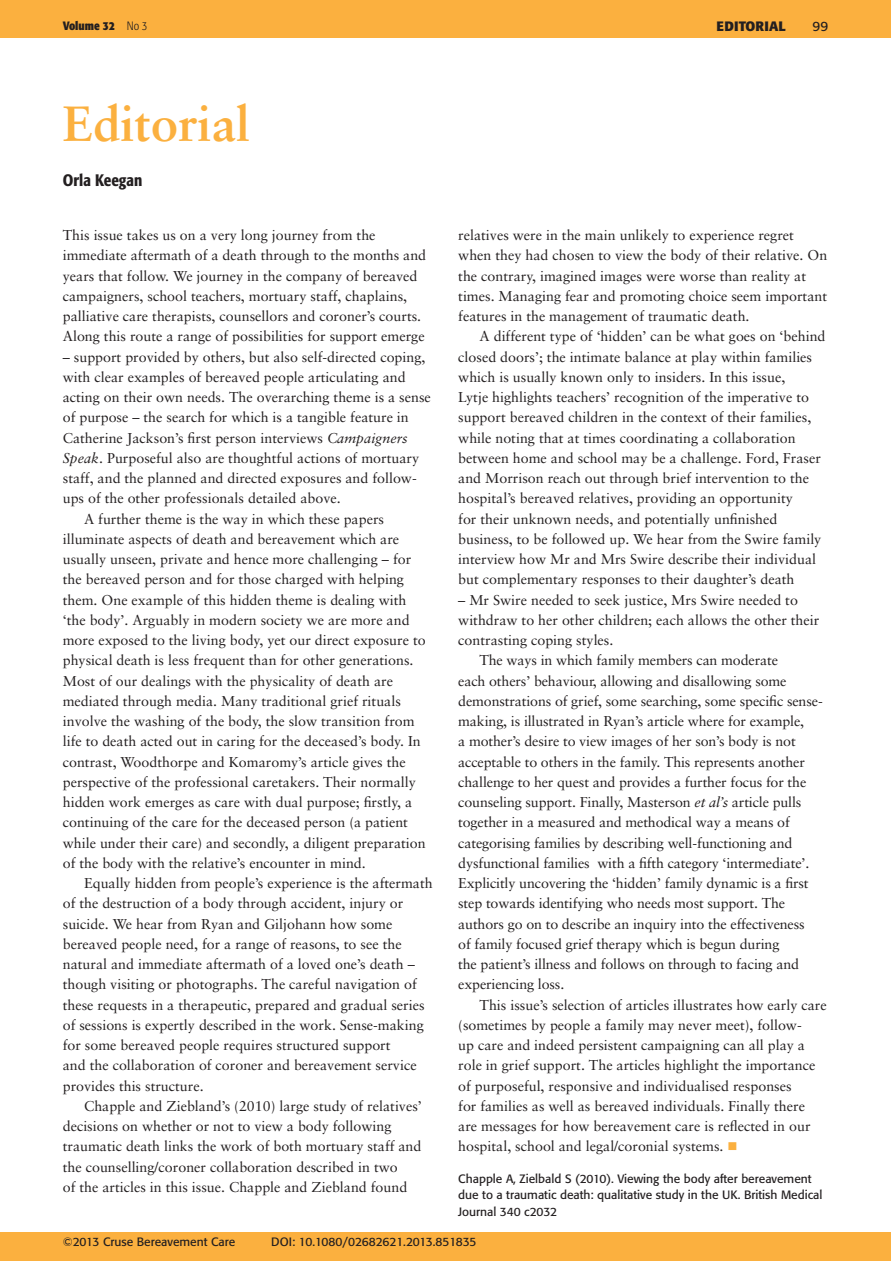
<style>
.page{position:relative;width:891px;height:1261px;background:#fff}
.page>*{position:absolute;margin:0;border:0;box-sizing:border-box;transform-origin:0 0}
.t1{font:49.5px "Sabon Bold OV EVJCNC";color:#fbb03f}
.t2{font:16.5px "Formata Medium Condensed OV MVJCNC";color:#231f20}
.t3{font:14.25px/20.2px "Sabon Roman OV SVJCNC";color:#231f20}
.t4{font:13.5px "Formata Bold OV RVJCNC";letter-spacing:.01em;color:#231f20}
.t5{font:13.5px "Formata Regular OV IVJCNC";color:#231f20}
.t6{font:12px/16.5px "Formata Regular OV IVJCNC";color:#231f20}
.t7{font:12px "Formata Regular OV IVJCNC";letter-spacing:-.02em;color:#231f20}
.t8{font:12px "Formata Bold Condensed OV JVJCNC";color:#231f20}
.s1{font-family:"Formata Light Condensed OV KVJCNC"}
.s2{font-family:"Sabon Italic OV TVJCNC"}
.s3{color:#fbb03f}
</style>
<div class="page">
<div style="left:0;top:0;width:891px;height:37px;background:#fbb03f"></div>
<div style="left:0;top:1232px;width:891px;height:29px;background:#fbb03f"></div>
<p class="t8" style="left:63px;top:18px;width:86px">Volume 32 <span class="s1">No 3</span></p>
<p class="t5" style="left:812px;top:20px;width:17px">99</p>
<p class="t4" style="left:716px;top:21px;width:71px">EDITORIAL</p>
<h1 class="t1" style="left:63px;top:93px;width:189px">Editorial</h1>
<p class="t2" style="left:63px;top:171px;width:81px">Orla Keegan</p>
<p class="t3" style="left:63px;top:226px;width:365px">This issue takes us on a very long journey from the immediate aftermath of a death through to the months and years that follow. We journey in the company of bereaved campaigners, school teachers, mortuary staff, chaplains, palliative care therapists, counsellors and coroner’s courts.<br>Along this route a range of possibilities for support emerge</p>
<p class="t3" style="left:63px;top:348px;width:364px">– support provided by others, but also self-directed coping,</p>
<p class="t3" style="left:63px;top:368px;width:344px">with clear examples of bereaved people articulating and</p>
<p class="t3" style="left:63px;top:388px;width:370px">acting on their own needs. The overarching theme is a sense</p>
<p class="t3" style="left:63px;top:409px;width:348px">of purpose – the search for which is a tangible feature in</p>
<p class="t3" style="left:63px;top:429px;width:346px">Catherine Jackson’s first person interviews <span class="s2">Campaigners</span></p>
<p class="t3" style="left:63px;top:449px;width:358px"><span class="s2">Speak</span>. Purposeful also are thoughtful actions of mortuary</p>
<p class="t3" style="left:63px;top:469px;width:355px">staff, and the planned and directed exposures and follow-</p>
<p class="t3" style="left:63px;top:490px;width:279px">ups of the other professionals detailed above.</p>
<p class="t3" style="left:84px;top:510px;width:302px">A further theme is the way in which these papers</p>
<p class="t3" style="left:63px;top:530px;width:338px">illuminate aspects of death and bereavement which are</p>
<p class="t3" style="left:63px;top:550px;width:350px">usually unseen, private and hence more challenging – for</p>
<p class="t3" style="left:63px;top:571px;width:343px">the bereaved person and for those charged with helping</p>
<p class="t3" style="left:63px;top:591px;width:345px">them. One example of this hidden theme is dealing with</p>
<p class="t3" style="left:63px;top:611px;width:348px">‘the body’. Arguably in modern society we are more and</p>
<p class="t3" style="left:63px;top:631px;width:364px">more exposed to the living body, yet our direct exposure to</p>
<p class="t3" style="left:63px;top:652px;width:352px">physical death is less frequent than for other generations.</p>
<p class="t3" style="left:63px;top:672px;width:332px">Most of our dealings with the physicality of death are</p>
<p class="t3" style="left:63px;top:692px;width:340px">mediated through media. Many traditional grief rituals</p>
<p class="t3" style="left:63px;top:712px;width:353px">involve the washing of the body, the slow transition from</p>
<p class="t3" style="left:63px;top:733px;width:359px">life to death acted out in caring for the deceased’s body. In</p>
<p class="t3" style="left:63px;top:753px;width:344px">contrast, Woodthorpe and Komaromy’s article gives the</p>
<p class="t3" style="left:63px;top:773px;width:355px">perspective of the professional caretakers. Their normally</p>
<p class="t3" style="left:63px;top:793px;width:351px">hidden work emerges as care with dual purpose; firstly, a</p>
<p class="t3" style="left:63px;top:814px;width:347px">continuing of the care for the deceased person (a patient</p>
<p class="t3" style="left:63px;top:834px;width:364px">while under their care) and secondly, a diligent preparation</p>
<p class="t3" style="left:63px;top:854px;width:304px">of the body with the relative’s encounter in mind.</p>
<p class="t3" style="left:84px;top:874px;width:350px">Equally hidden from people’s experience is the aftermath</p>
<p class="t3" style="left:63px;top:895px;width:342px">of the destruction of a body through accident, injury or</p>
<p class="t3" style="left:63px;top:915px;width:331px">suicide. We hear from Ryan and Giljohann how some</p>
<p class="t3" style="left:63px;top:935px;width:340px">bereaved people need, for a range of reasons, to see the</p>
<p class="t3" style="left:63px;top:955px;width:354px">natural and immediate aftermath of a loved one’s death –</p>
<p class="t3" style="left:63px;top:976px;width:355px">though visiting or photographs. The careful navigation of</p>
<p class="t3" style="left:63px;top:996px;width:363px">these requests in a therapeutic, prepared and gradual series</p>
<p class="t3" style="left:63px;top:1016px;width:363px">of sessions is expertly described in the work. Sense-making</p>
<p class="t3" style="left:63px;top:1036px;width:329px">for some bereaved people requires structured support</p>
<p class="t3" style="left:63px;top:1057px;width:355px">and the collaboration of coroner and bereavement service</p>
<p class="t3" style="left:63px;top:1077px;width:142px">provides this structure.</p>
<p class="t3" style="left:84px;top:1097px;width:339px">Chapple and Ziebland’s (2010) large study of relatives’</p>
<p class="t3" style="left:63px;top:1117px;width:330px">decisions on whether or not to view a body following</p>
<p class="t3" style="left:63px;top:1138px;width:360px">traumatic death links the work of both mortuary staff and</p>
<p class="t3" style="left:63px;top:1158px;width:336px">the counselling/coroner collaboration described in two</p>
<p class="t3" style="left:63px;top:1178px;width:346px">of the articles in this issue. Chapple and Ziebland found</p>
<p class="t3" style="left:458px;top:226px;width:370px">relatives were in the main unlikely to experience regret when they had chosen to view the body of their relative. On the contrary, imagined images were worse than reality at times. Managing fear and promoting choice seem important features in the management of traumatic death.</p>
<p class="t3" style="left:458px;top:328px;width:369px;text-indent:21px">A different type of ‘hidden’ can be what goes on ‘behind closed doors’; the intimate balance at play within families which is usually known only to insiders. In this issue,<br>Lytje highlights teachers’ recognition of the imperative to support bereaved children in the context of their families, while noting that at times coordinating a collaboration between home and school may be a challenge. Ford, Fraser and Morrison reach out through brief intervention to the hospital’s bereaved relatives, providing an opportunity<br>for their unknown needs, and potentially unfinished business, to be followed up. We hear from the Swire family interview how Mr and Mrs Swire describe their individual but complementary responses to their daughter’s death</p>
<p class="t3" style="left:458px;top:591px;width:341px">– Mr Swire needed to seek justice, Mrs Swire needed to</p>
<p class="t3" style="left:458px;top:611px;width:363px">withdraw to her other children; each allows the other their</p>
<p class="t3" style="left:458px;top:631px;width:157px">contrasting coping styles.</p>
<p class="t3" style="left:479px;top:652px;width:300px">The ways in which family members can moderate</p>
<p class="t3" style="left:458px;top:672px;width:330px">each others’ behaviour, allowing and disallowing some</p>
<p class="t3" style="left:458px;top:692px;width:366px">demonstrations of grief, some searching, some specific sense-</p>
<p class="t3" style="left:458px;top:712px;width:347px">making, is illustrated in Ryan’s article where for example,</p>
<p class="t3" style="left:458px;top:733px;width:339px">a mother’s desire to view images of her son’s body is not</p>
<p class="t3" style="left:458px;top:753px;width:348px">acceptable to others in the family. This represents another</p>
<p class="t3" style="left:458px;top:773px;width:350px">challenge to her quest and provides a further focus for the</p>
<p class="t3" style="left:458px;top:793px;width:345px">counseling support. Finally, Masterson <span class="s2">et al’s</span> article pulls</p>
<p class="t3" style="left:458px;top:814px;width:333px">together in a measured and methodical way a means of</p>
<p class="t3" style="left:458px;top:834px;width:336px">categorising families by describing well-functioning and</p>
<p class="t3" style="left:458px;top:854px;width:353px">dysfunctional families with a fifth category ‘intermediate’.</p>
<p class="t3" style="left:458px;top:874px;width:352px">Explicitly uncovering the ‘hidden’ family dynamic is a first</p>
<p class="t3" style="left:458px;top:895px;width:328px">step towards identifying who needs most support. The</p>
<p class="t3" style="left:458px;top:915px;width:348px">authors go on to describe an inquiry into the effectiveness</p>
<p class="t3" style="left:458px;top:935px;width:323px">of family focused grief therapy which is begun during</p>
<p class="t3" style="left:458px;top:955px;width:342px">the patient’s illness and follows on through to facing and</p>
<p class="t3" style="left:458px;top:976px;width:108px">experiencing loss.</p>
<p class="t3" style="left:479px;top:996px;width:349px">This issue’s selection of articles illustrates how early care</p>
<p class="t3" style="left:458px;top:1016px;width:345px">(sometimes by people a family may never meet), follow-</p>
<p class="t3" style="left:458px;top:1036px;width:348px">up care and indeed persistent campaigning can all play a</p>
<p class="t3" style="left:458px;top:1057px;width:359px">role in grief support. The articles highlight the importance</p>
<p class="t3" style="left:458px;top:1077px;width:335px">of purposeful, responsive and individualised responses</p>
<p class="t3" style="left:458px;top:1097px;width:348px">for families as well as bereaved individuals. Finally there</p>
<p class="t3" style="left:458px;top:1117px;width:354px">are messages for how bereavement care is reflected in our</p>
<p class="t3" style="left:458px;top:1138px;width:281px">hospital, school and legal/coronial systems. <span class="s3">■</span></p>
<p class="t6" style="left:458px;top:1171px;width:366px">Chapple A, Zielbald S (2010). Viewing the body after bereavement due to a traumatic death: qualitative study in the UK. British Medical<br>Journal 340 c2032</p>
<p class="t6" style="left:63px;top:1234px;width:174px">©2013 Cruse Bereavement Care</p>
<p class="t7" style="left:271px;top:1236px;width:207px">DOI: 10.1080/02682621.2013.851835</p>
</div>
